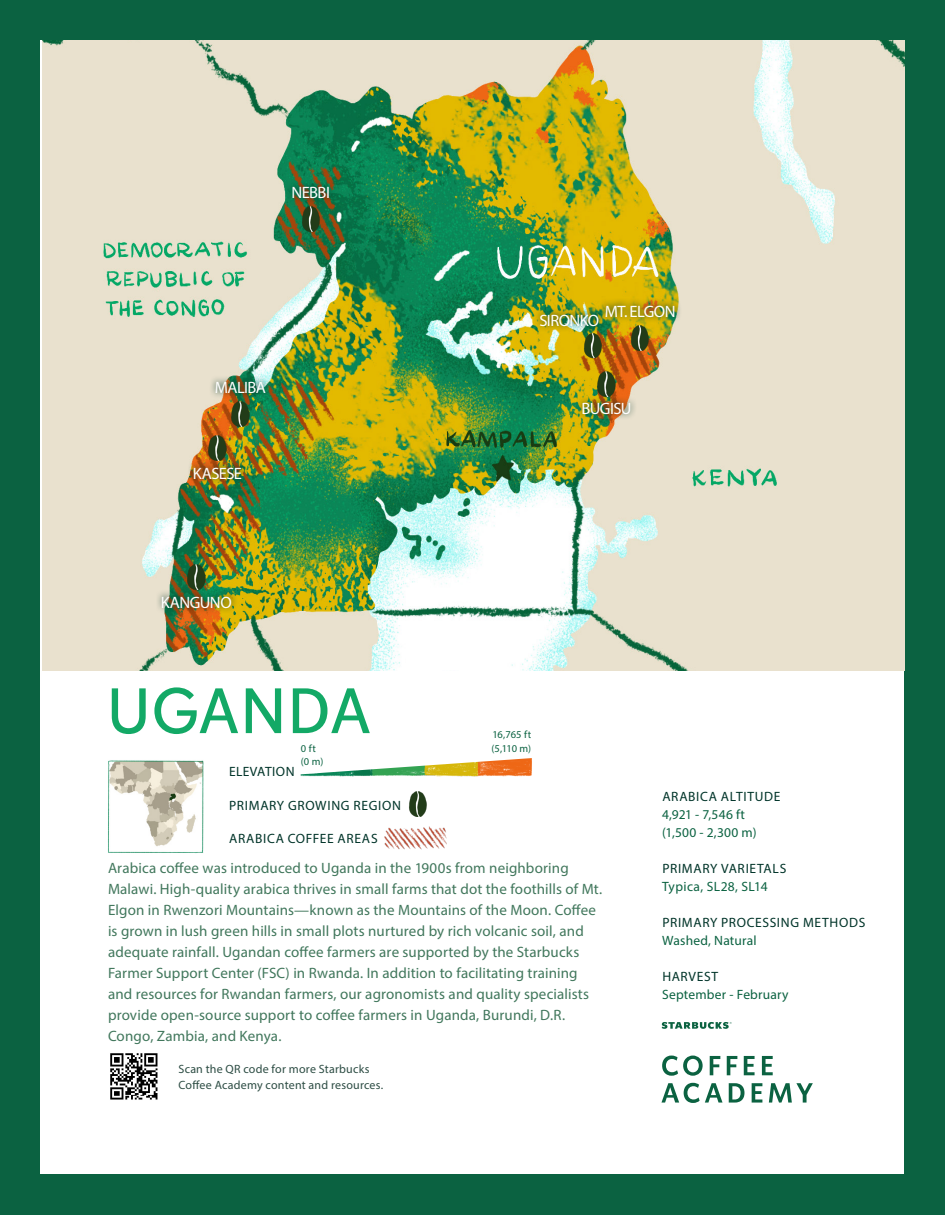
<style>
.page{position:relative;width:945px;height:1215px;background:#0b6241}
.page>*{position:absolute;margin:0;border:0;box-sizing:border-box;transform-origin:0 0}
.t1{font:63px "So Do Sans";color:#13a966}
.t2{font:16.5px "Myriad Pro";letter-spacing:-.035em;color:#fff}
.t3{font:15px/21px "Myriad Pro";letter-spacing:.01em;color:#41775c}
.t4{font:13.5px/18px "Myriad Pro";letter-spacing:.045em;color:#003429}
.t5{font:13.5px/18px "Myriad Pro";letter-spacing:.015em;color:#0b6241}
.t6{font:12px/16.5px "Myriad Pro";letter-spacing:.02em;color:#2d4d44}
.t7{font:10.5px "Myriad Pro";letter-spacing:-.015em;color:#0b6241}
.s1{color:#0b6241}
.s2{color:#003429}
</style>
<div class="page">
<div style="left:40px;top:40px;width:864px;height:1134px;background:#fff"></div>
<img style="left:110px;top:1053px;width:48px;height:47px">
<svg style="left:662px;top:1022px;width:70px;height:7px"></svg>
<svg style="left:662px;top:1056px;width:41px;height:20px"></svg>
<svg style="left:710px;top:1056px;width:10px;height:19px"></svg>
<svg style="left:727px;top:1056px;width:10px;height:19px"></svg>
<svg style="left:744px;top:1056px;width:11px;height:19px"></svg>
<svg style="left:762px;top:1056px;width:11px;height:19px"></svg>
<svg style="left:661px;top:1083px;width:62px;height:20px"></svg>
<svg style="left:729px;top:1083px;width:15px;height:20px"></svg>
<svg style="left:752px;top:1083px;width:10px;height:20px"></svg>
<svg style="left:769px;top:1083px;width:44px;height:20px"></svg>
<img style="left:108px;top:760px;width:96px;height:93px">
<img style="left:384px;top:827px;width:62px;height:22px">
<img style="left:409px;top:791px;width:18px;height:26px">
<img style="left:43px;top:40px;width:861px;height:630px">
<div style="left:209px;top:374px;width:63px;height:26px;background:#003429;opacity:.55"></div>
<div style="left:187px;top:460px;width:61px;height:25px;background:#003429;opacity:.55"></div>
<div style="left:155px;top:589px;width:83px;height:25px;background:#003429;opacity:.55"></div>
<div style="left:576px;top:395px;width:61px;height:26px;background:#003429;opacity:.55"></div>
<div style="left:534px;top:307px;width:72px;height:25px;background:#003429;opacity:.55"></div>
<div style="left:599px;top:298px;width:83px;height:25px;background:#003429;opacity:.55"></div>
<div style="left:285px;top:179px;width:51px;height:26px;background:#003429;opacity:.55"></div>
<div style="left:407px;top:633px;width:88px;height:37px;background:#fff"></div>
<img style="left:186px;top:563px;width:20px;height:27px">
<img style="left:207px;top:434px;width:21px;height:26px">
<img style="left:230px;top:400px;width:21px;height:27px">
<img style="left:301px;top:205px;width:20px;height:27px">
<img style="left:583px;top:332px;width:20px;height:26px">
<img style="left:596px;top:370px;width:20px;height:27px">
<img style="left:630px;top:324px;width:20px;height:27px">
<img style="left:300px;top:758px;width:232px;height:19px">
<p class="t2" style="left:291px;top:182px;width:40px">NEBBI</p>
<p class="t2" style="left:215px;top:377px;width:53px">MALIBA</p>
<p class="t2" style="left:193px;top:463px;width:51px">KASESE</p>
<p class="t2" style="left:605px;top:301px;width:72px">MT. ELGON</p>
<p class="t2" style="left:540px;top:310px;width:61px">SIRONKO</p>
<p class="t2" style="left:581px;top:398px;width:51px">BUGISU</p>
<p class="t2" style="left:161px;top:592px;width:72px">KANGUNO</p>
<p class="t1" style="left:106px;top:674px;width:267px">UGANDA</p>
<p class="t7" style="left:492px;top:728px;width:40px">16,765 ft</p>
<p class="t7" style="left:301px;top:742px;width:16px">0 ft</p>
<p class="t7" style="left:492px;top:742px;width:41px">(5,110 m)</p>
<p class="t7" style="left:301px;top:755px;width:24px">(0 m)</p>
<p class="t4" style="left:229px;top:762px;width:67px">ELEVATION</p>
<p class="t4" style="left:229px;top:796px;width:173px">PRIMARY GROWING REGION</p>
<p class="t4" style="left:229px;top:829px;width:150px">ARABICA COFFEE AREAS</p>
<p class="t3" style="left:108px;top:857px;width:496px">Arabica coffee was introduced to Uganda in the 1900s from neighboring Malawi. High-quality arabica thrives in small farms that dot the foothills of Mt.<br>Elgon in Rwenzori Mountains—known as the Mountains of the Moon. Coffee is grown in lush green hills in small plots nurtured by rich volcanic soil, and adequate rainfall. Ugandan coffee farmers are supported by the Starbucks Farmer Support Center (FSC) in Rwanda. In addition to facilitating training and resources for Rwandan farmers, our agronomists and quality specialists provide open-source support to coffee farmers in Uganda, Burundi, D.R.<br>Congo, Zambia, and Kenya.</p>
<p class="t6" style="left:178px;top:1060px;width:206px">Scan the QR code for more Starbucks<br>Coffee Academy content and resources.</p>
<p class="t4" style="left:662px;top:787px;width:120px">ARABICA ALTITUDE<br><span class="s1">4,921 - 7,546 ft</span></p>
<p class="t5" style="left:662px;top:823px;width:96px">(1,500 - 2,300 m)</p>
<p class="t4" style="left:662px;top:859px;width:126px">PRIMARY VARIETALS<br><span class="s1">Typica, SL28, SL14</span></p>
<p class="t4" style="left:662px;top:913px;width:205px">PRIMARY PROCESSING METHODS<br><span class="s1">Washed, Natural</span></p>
<p class="t5" style="left:662px;top:967px;width:128px"><span class="s2">HARVEST<br></span>September - February</p>
</div>
